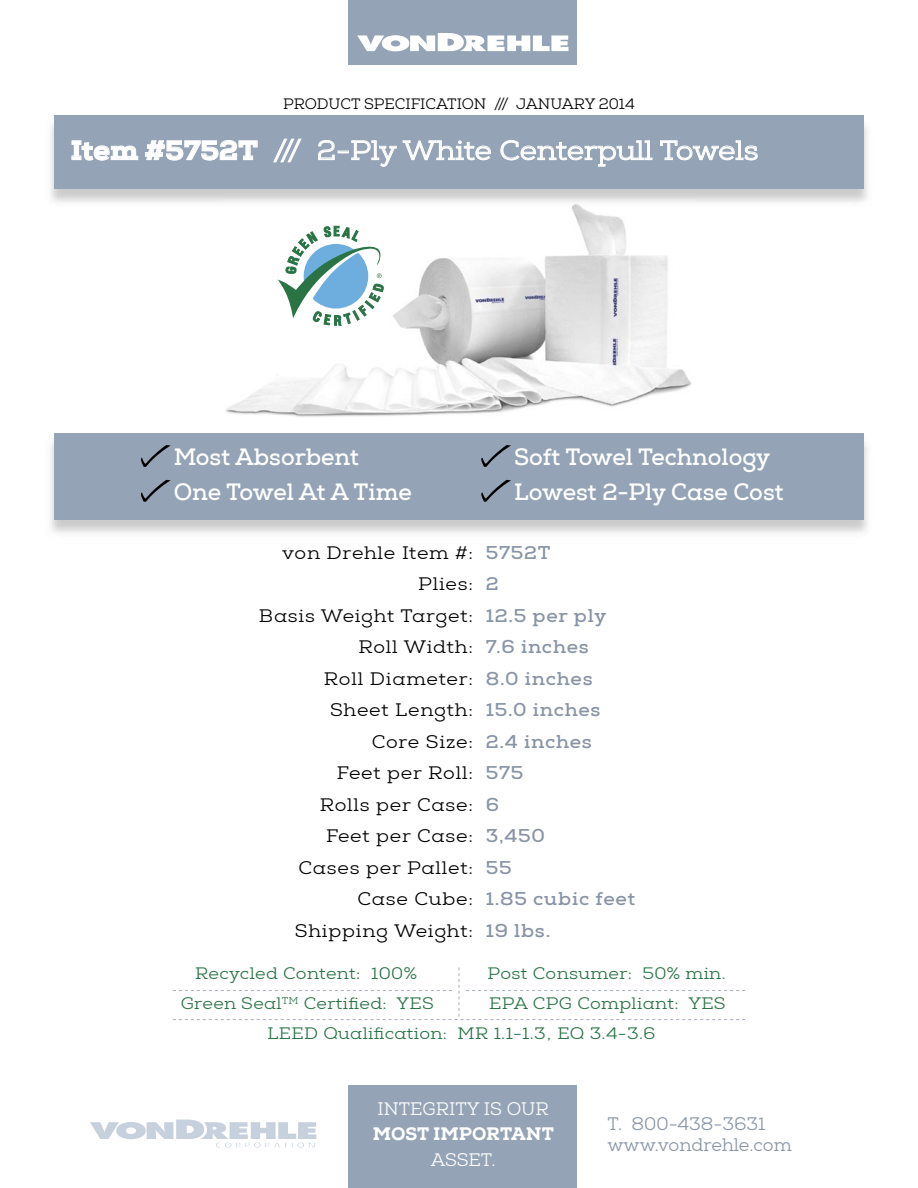
<style>
.page{position:relative;width:918px;height:1188px;background:#fff}
.page>*{position:absolute;margin:0;border:0;box-sizing:border-box;transform-origin:0 0}
.t1{font:27px "Nexa Slab";color:#fff;scale:1.08 1}
.t2{font:700 22.95px "Nexa Slab";color:#fff}
.t3{font:18px/31.5px "Nexa Slab";letter-spacing:.04em;color:#000;text-align:right;scale:1.08 1}
.t4{font:700 18px/31.5px "Nexa Slab";letter-spacing:.04em;color:#8894a5;scale:1.08 1}
.t5{font:18px/21px "Nexa Slab";color:#8894a5}
.t6{font:18px "Nexa Slab";color:#fff}
.t7{font:800 18px "Nexa Slab";color:#fff}
.t8{font:16.5px/30px "Nexa Slab";letter-spacing:.02em;color:#297345;scale:1.08 1}
.t9{font:15px "Nexa Slab";color:#000}
.s1{font-weight:800}
</style>
<div class="page">
<img style="left:225px;top:209px;width:467px;height:208px">
<div style="left:348px;top:0;width:229px;height:64px;background:#94a3b5"></div>
<svg style="left:357px;top:33px;width:211px;height:18px"></svg>
<div style="left:348px;top:1086px;width:229px;height:102px;background:#94a3b5"></div>
<div style="left:54px;top:116px;width:810px;height:73px;background:#94a3b5"></div>
<svg style="left:71px;top:140px;width:67px;height:21px"></svg>
<svg style="left:145px;top:140px;width:113px;height:21px"></svg>
<svg style="left:273px;top:138px;width:29px;height:25px"></svg>
<svg style="left:318px;top:140px;width:173px;height:27px"></svg>
<svg style="left:500px;top:140px;width:153px;height:27px"></svg>
<svg style="left:660px;top:140px;width:98px;height:21px"></svg>
<div style="left:54px;top:434px;width:810px;height:86px;background:#94a3b5"></div>
<svg style="left:141px;top:445px;width:30px;height:22px"></svg>
<svg style="left:481px;top:445px;width:30px;height:22px"></svg>
<svg style="left:481px;top:480px;width:30px;height:22px"></svg>
<svg style="left:141px;top:480px;width:30px;height:22px"></svg>
<svg style="left:90px;top:1120px;width:226px;height:28px"></svg>
<svg style="left:173px;top:968px;width:572px;height:52px"></svg>
<svg style="left:278px;top:226px;width:106px;height:100px"></svg>
<p class="t9" style="left:283px;top:95px;width:353px">PRODUCT SPECIFICATION /// JANUARY 2014</p>
<h1 class="t1" style="left:70px;top:134px;width:639px"><span class="s1">Item #5752T</span> /// 2-Ply White Centerpull Towels</h1>
<p class="t2" style="left:174px;top:443px;width:187px">Most Absorbent</p>
<p class="t2" style="left:514px;top:443px;width:258px">Soft Towel Technology</p>
<p class="t2" style="left:174px;top:478px;width:240px">One Towel At A Time</p>
<p class="t2" style="left:514px;top:478px;width:271px">Lowest 2-Ply Case Cost</p>
<p class="t3" style="left:259px;top:537px;width:200px">von Drehle Item #:<br>Plies:<br>Basis Weight Target:<br>Roll Width:<br>Roll Diameter:<br>Sheet Length:<br>Core Size:<br>Feet per Roll:<br>Rolls per Case:<br>Feet per Case:<br>Cases per Pallet:<br>Case Cube:<br>Shipping Weight:</p>
<p class="t4" style="left:486px;top:537px;width:140px">5752T<br>2<br>12.5 per ply<br>7.6 inches<br>8.0 inches<br>15.0 inches<br>2.4 inches<br>575<br>6<br>3,450<br>55<br>1.85 cubic feet<br>19 lbs.</p>
<p class="t8" style="left:195px;top:959px;width:207px">Recycled Content: 100%</p>
<p class="t8" style="left:488px;top:959px;width:222px">Post Consumer: 50% min.</p>
<p class="t8" style="left:181px;top:989px;width:236px">Green Seal<sup>TM</sup> Certified: YES</p>
<p class="t8" style="left:267px;top:989px;width:426px;text-indent:222px">EPA CPG Compliant: YES<br>LEED Qualification: MR 1.1-1.3, EQ 3.4-3.6</p>
<p class="t6" style="left:377px;top:1098px;width:173px">INTEGRITY IS OUR</p>
<p class="t7" style="left:373px;top:1123px;width:183px">MOST IMPORTANT</p>
<p class="t6" style="left:431px;top:1149px;width:66px">ASSET.</p>
<p class="t5" style="left:608px;top:1113px;width:186px">T. 800-438-3631 www.vondrehle.com</p>
</div>
